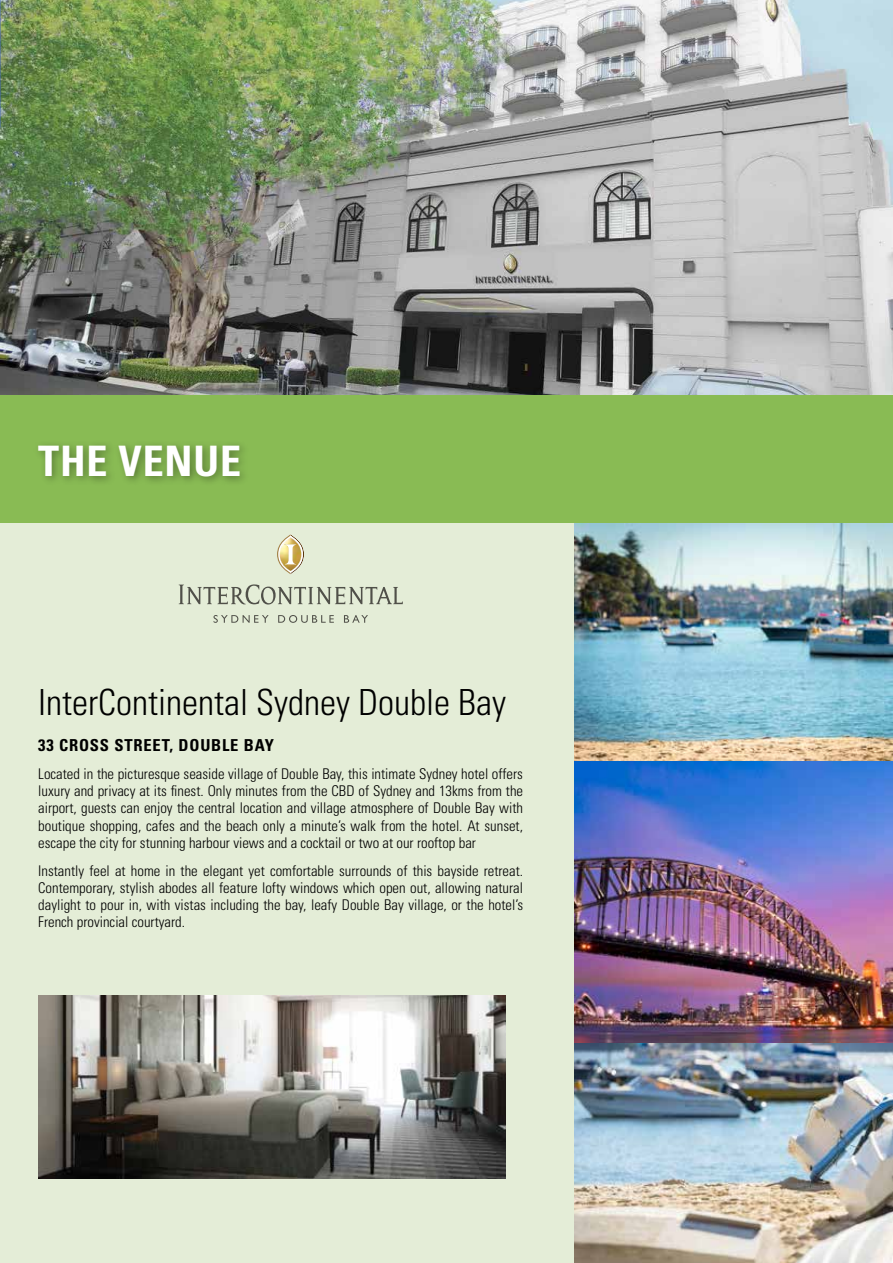
<style>
.page{position:relative;width:893px;height:1263px;background:#fff}
.page>*{position:absolute;margin:0;border:0;box-sizing:border-box;transform-origin:0 0}
.t1{font:700 condensed 42px "Univers";letter-spacing:.02em;color:#fff}
.t2{font:300 condensed 36px "Univers";color:#000}
.t3{font:700 condensed 16.5px "Univers";letter-spacing:.05em;color:#000}
.t4{font:300 condensed 14.7px/17.2px "Univers";color:#000;text-align:justify}
</style>
<div class="page">
<img style="left:0;top:0;width:893px;height:395px">
<div style="left:0;top:523px;width:581px;height:740px;background:#e4edd7"></div>
<div style="left:0;top:395px;width:893px;height:128px;background:#89bb54"></div>
<div style="left:33px;top:440px;width:217px;height:47px;background:#000;opacity:.35"></div>
<svg style="left:277px;top:534px;width:27px;height:40px"></svg>
<svg style="left:179px;top:584px;width:224px;height:20px"></svg>
<svg style="left:213px;top:615px;width:56px;height:8px"></svg>
<svg style="left:278px;top:615px;width:56px;height:8px"></svg>
<svg style="left:344px;top:615px;width:24px;height:8px"></svg>
<img style="left:38px;top:996px;width:467px;height:182px">
<img style="left:575px;top:523px;width:318px;height:520px">
<img style="left:575px;top:1043px;width:318px;height:220px">
<h1 class="t1" style="left:38px;top:443px;width:204px">THE VENUE</h1>
<h2 class="t2" style="left:38px;top:687px;width:469px">InterContinental Sydney Double Bay</h2>
<p class="t3" style="left:38px;top:738px;width:237px">33 CROSS STREET, DOUBLE BAY</p>
<p class="t4" style="left:38px;top:766px;width:486px">Located in the picturesque seaside village of Double Bay, this intimate Sydney hotel offers luxury and privacy at its finest. Only minutes from the CBD of Sydney and 13kms from the airport, guests can enjoy the central location and village atmosphere of Double Bay with boutique shopping, cafes and the beach only a minute’s walk from the hotel. At sunset, escape the city for stunning harbour views and a cocktail or two at our rooftop bar</p>
<p class="t4" style="left:38px;top:863px;width:486px">Instantly feel at home in the elegant yet comfortable surrounds of this bayside retreat.<br>Contemporary, stylish abodes all feature lofty windows which open out, allowing natural daylight to pour in, with vistas including the bay, leafy Double Bay village, or the hotel’s French provincial courtyard.</p>
</div>
